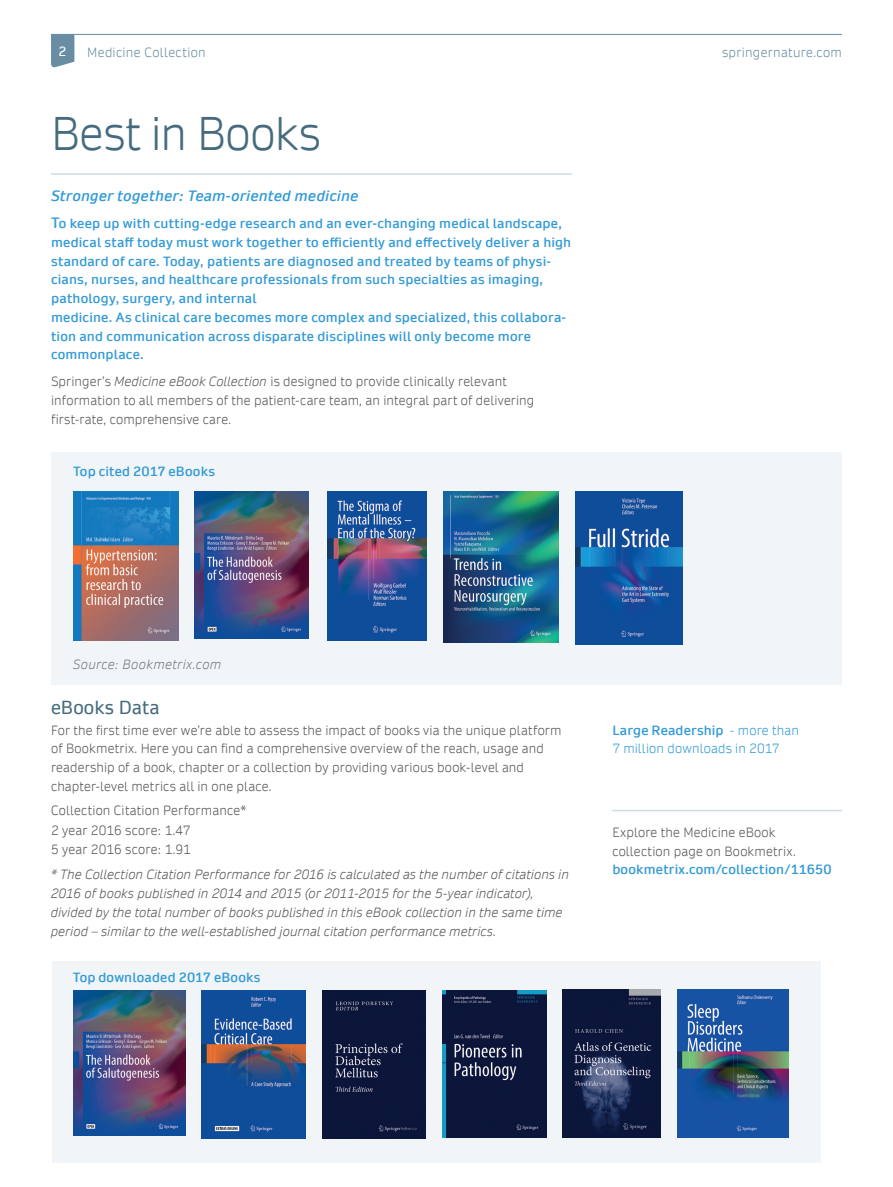
<style>
.page{position:relative;width:893px;height:1187px;background:#fff}
.page>*{position:absolute;margin:0;border:0;box-sizing:border-box;transform-origin:0 0}
.sn__A4_IN_head_one{font:300 45px "Daytona Pro";letter-spacing:-.005em;color:#466b7e}
.sn__A4_IN_head_three{font:18px "Daytona Pro";letter-spacing:.005em;color:#466b7e}
.sn__A4_IN_head_four{font:italic 600 14.25px "Daytona Pro";letter-spacing:.015em;color:#359bd6}
.sn__A4_IN_bodytext{font:300 12.75px/18.8px "Daytona Pro";letter-spacing:.015em;color:#57585a}
.sn__A4_IN_head_four-2{font:600 12.75px/18.8px "Daytona Pro";letter-spacing:.015em;color:#359bd6}
.sn__A4_IN_bodytext-2{font:italic 300 12.75px/18.8px "Daytona Pro";letter-spacing:.01em;color:#57585a}
.sn__A4_IN_table___gr{font:300 12.75px/18px "Daytona Pro";letter-spacing:.01em;color:#359bd6}
.sn__A4_IN_table___gr-2{font:600 12.75px "Daytona Pro";letter-spacing:.01em;color:#359bd6}
.sn__A4_IN_header{font:300 12.75px "Daytona Pro";letter-spacing:.025em;color:#698ea4}
.sn__A4_IN_table___gr-3{font:300 12.75px "Daytona Pro";letter-spacing:.02em;color:#57585a}
.sn__A4_IN_review{font:italic 300 12.75px "Daytona Pro";letter-spacing:.035em;color:#787a7d}
.sn__A4_IN_bodytext-3{font:12.75px "Daytona Pro";color:#fff}
.s1{font-size:14.25px}
.s2{font-style:italic}
.s3{font-weight:600}
.s4{font-weight:600;color:#359bd6}
</style>
<div class="page">
<hr style="left:51px;top:173px;width:521px;height:2px;background:#cfdbe2">
<svg style="left:51px;top:35px;width:23px;height:33px"></svg>
<hr style="left:51px;top:34px;width:791px;height:1px;background:#698ea4">
<div style="left:52px;top:961px;width:769px;height:202px;background:#f1f5f7"></div>
<img style="left:563px;top:989px;width:98px;height:147px">
<img style="left:677px;top:989px;width:111px;height:148px">
<img style="left:442px;top:990px;width:104px;height:147px">
<img style="left:322px;top:990px;width:104px;height:148px">
<img style="left:201px;top:990px;width:105px;height:148px">
<img style="left:73px;top:990px;width:112px;height:145px">
<hr style="left:612px;top:809px;width:230px;height:2px;background:#cfdbe2">
<div style="left:51px;top:452px;width:791px;height:232px;background:#f1f5f7"></div>
<img style="left:575px;top:491px;width:108px;height:153px">
<img style="left:444px;top:491px;width:114px;height:152px">
<img style="left:328px;top:491px;width:99px;height:149px">
<img style="left:195px;top:491px;width:113px;height:147px">
<img style="left:73px;top:491px;width:106px;height:149px">
<p class="sn__A4_IN_bodytext-3" style="left:58px;top:42px;width:9px">2</p>
<p class="sn__A4_IN_header" style="left:87px;top:44px;width:120px">Medicine Collection</p>
<p class="sn__A4_IN_header" style="left:722px;top:44px;width:121px">springernature.com</p>
<p class="sn__A4_IN_head_one" style="left:51px;top:104px;width:271px">Best in Books</p>
<p class="sn__A4_IN_head_four" style="left:51px;top:186px;width:309px">Stronger together: Team-oriented medicine</p>
<p class="sn__A4_IN_head_four-2" style="left:51px;top:214px;width:522px"><span class="s1">T</span>o keep up with cutting-edge research and an ever-changing medical landscape, medical staff today must work together to efficiently and effectively deliver a high standard of care. Today, patients are diagnosed and treated by teams of physi&shy;cians, nurses, and healthcare professionals from such specialties as imaging, pathology, surgery, and internal<br>medicine. As clinical care becomes more complex and specialized, this collabora&shy;tion and communication across disparate disciplines will only become more commonplace.</p>
<p class="sn__A4_IN_bodytext" style="left:51px;top:372px;width:485px">Springer’s <span class="s2">Medicine eBook Collection</span> is designed to provide clinically relevant information to all members of the patient-care team, an integral part of delivering first-rate, comprehensive care.</p>
<p class="sn__A4_IN_table___gr-2" style="left:73px;top:462px;width:143px">Top cited 2017 eBooks</p>
<p class="sn__A4_IN_review" style="left:73px;top:655px;width:150px">Source: Bookmetrix.com</p>
<p class="sn__A4_IN_head_three" style="left:51px;top:695px;width:110px">eBooks Data</p>
<p class="sn__A4_IN_bodytext" style="left:51px;top:720px;width:512px">For the first time ever we’re able to assess the impact of books via the unique platform of Bookmetrix. Here you can find a comprehensive overview of the reach, usage and readership of a book, chapter or a collection by providing various book-level and chapter-level metrics all in one place.</p>
<p class="sn__A4_IN_table___gr-3" style="left:51px;top:802px;width:197px">Collection Citation Performance*</p>
<p class="sn__A4_IN_bodytext" style="left:51px;top:821px;width:141px">2 year 2016 score: 1.47</p>
<p class="sn__A4_IN_bodytext" style="left:51px;top:840px;width:141px">5 year 2016 score: 1.91</p>
<p class="sn__A4_IN_bodytext-2" style="left:51px;top:865px;width:520px">* The Collection Citation Performance for 2016 is calculated as the number of citations in 2016 of books published in 2014 and 2015 (or 2011-2015 for the 5-year indicator), divided by the total number of books published in this eBook collection in the same time period – similar to the well-established journal citation performance metrics.</p>
<p class="sn__A4_IN_table___gr-2" style="left:73px;top:968px;width:189px">Top downloaded 2017 eBooks</p>
<p class="sn__A4_IN_table___gr" style="left:612px;top:721px;width:188px"><span class="s3">Large Readership</span> - more than<br>7 million downloads in 2017</p>
<p class="sn__A4_IN_bodytext" style="left:612px;top:822px;width:221px">Explore the Medicine eBook collection page on Bookmetrix. <span class="s4">bookmetrix.com/collection/11650</span></p>
</div>
